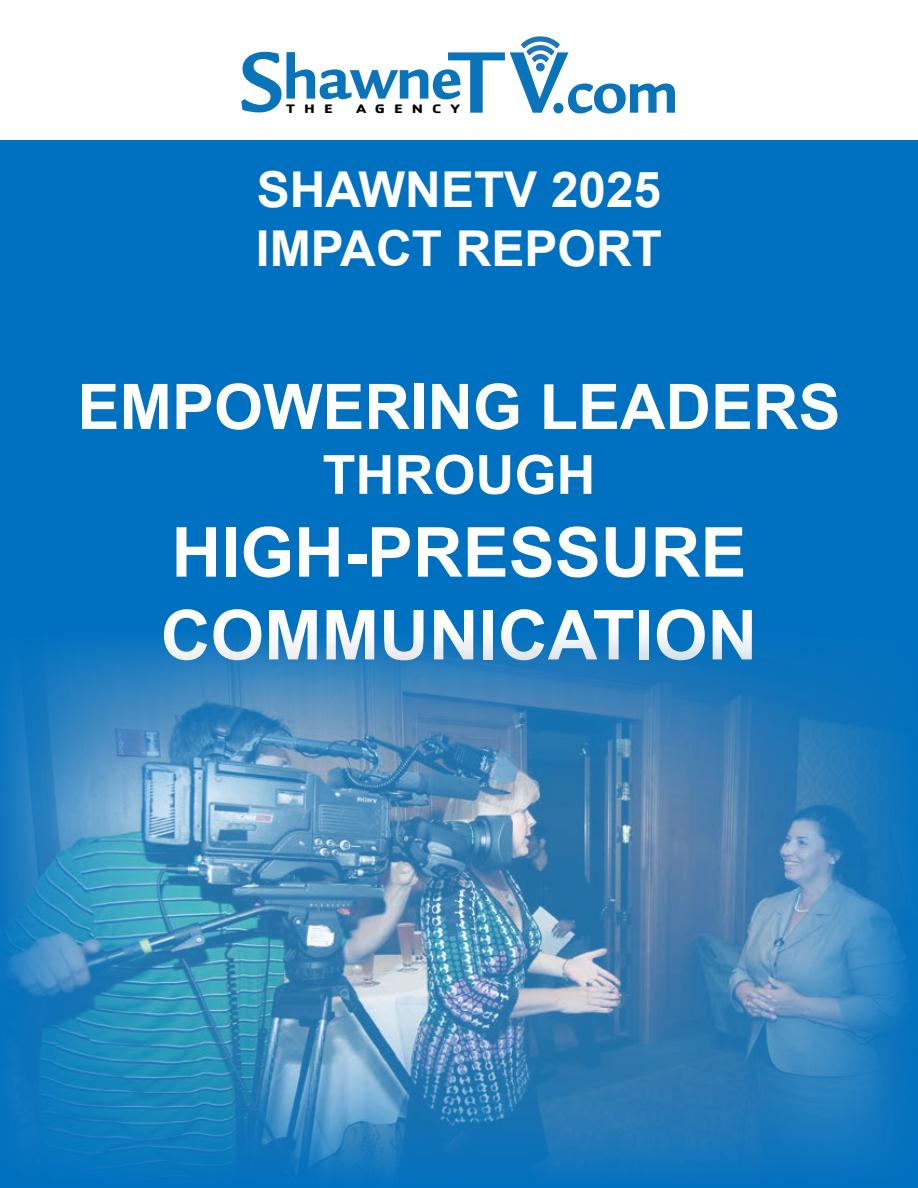
<style>
.page{position:relative;width:918px;height:1188px;background:#fff}
.page>*{position:absolute;margin:0;border:0;box-sizing:border-box;transform-origin:0 0}
.t1{font:700 69px/82.8px "Arial";color:#fff}
.t2{font:700 67.35px "Legacy Sans";letter-spacing:-.02em;color:#0a74bb}
.t3{font:700 67.35px "Legacy Sans";letter-spacing:-.02em;color:#0a74bb;scale:.95 1}
.t4{font:700 63px "Arial";color:#fff}
.t5{font:700 54px "Arial";color:#fff}
.t6{font:700 49.5px/59.4px "Arial";color:#fff}
.t7{font:700 12.75px "Cachet";letter-spacing:.56em;color:#000;scale:1.25 1}
.s1{font-size:92.25px}
.s2{font-size:95.1px}
</style>
<div class="page">
<div style="left:0;top:140px;width:918px;height:1048px;background:#0071c0"></div>
<svg style="left:521px;top:36px;width:39px;height:26px"></svg>
<div style="left:536px;top:63px;width:9px;height:9px;background:#1d75bc;border-radius:50%"></div>
<svg style="left:0;top:638px;width:911px;height:541px;background:#3d87bb"></svg>
<p class="t2" style="left:239px;top:39px;width:224px"><span class="s1">S</span>hawne</p>
<p class="t3" style="left:450px;top:53px;width:242px"><span class="s2">TV</span>.com</p>
<p class="t7" style="left:286px;top:100px;width:39px">THE</p>
<p class="t7" style="left:356px;top:100px;width:85px">AGENCY</p>
<p class="t6" style="left:256px;top:162px;width:408px">SHAWNETV 2025<br>IMPACT REPORT</p>
<p class="t4" style="left:77px;top:365px;width:765px">EMPOWERING LEADERS</p>
<p class="t5" style="left:323px;top:439px;width:274px">THROUGH</p>
<p class="t1" style="left:161px;top:513px;width:598px">HIGH-PRESSURE<br>COMMUNICATION</p>
</div>
